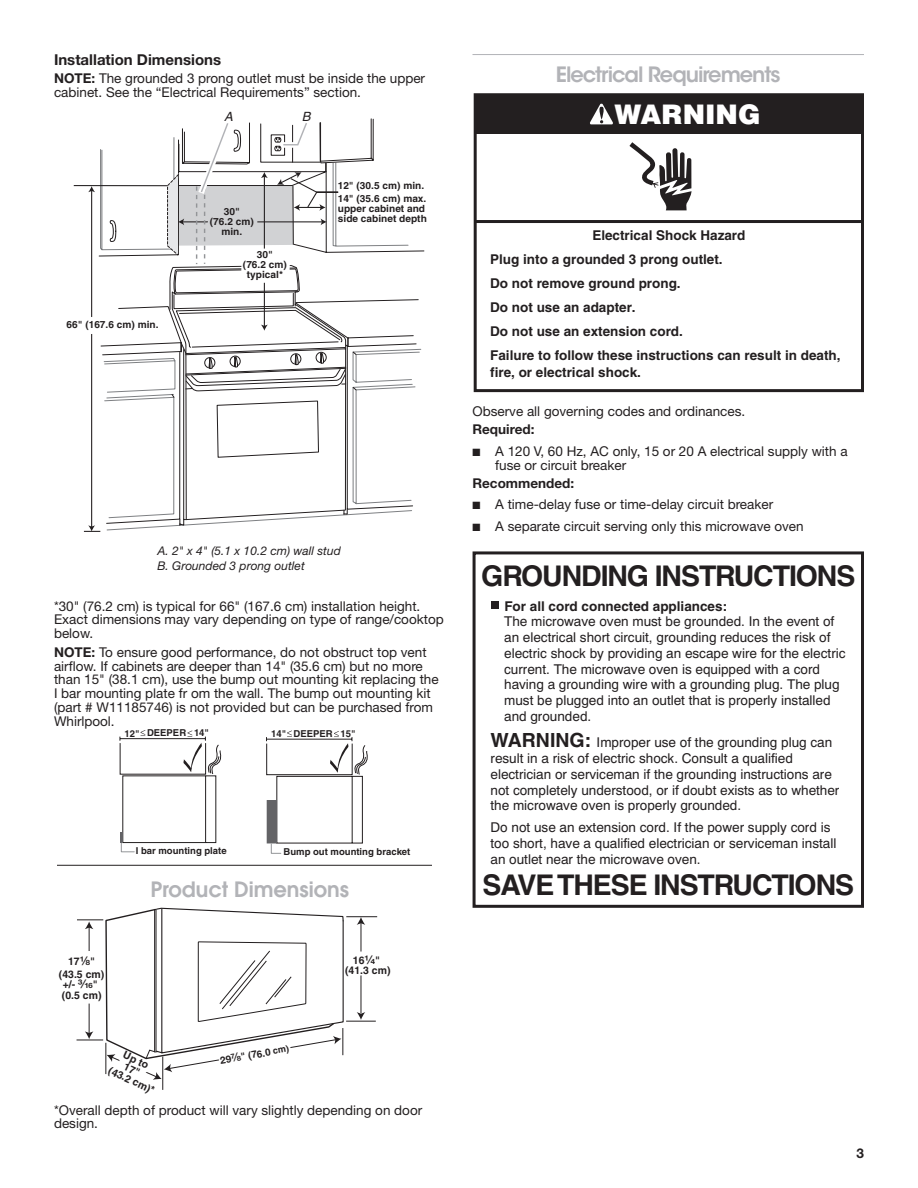
<style>
.page{position:relative;width:918px;height:1188px;background:#fff}
.page>*{position:absolute;margin:0;border:0;box-sizing:border-box;transform-origin:0 0}
.t1{font:700 28.5px "Helvetica";letter-spacing:-.04em;color:#231f20}
.t2{font:900 27px "Helvetica";color:#fff}
.Heading_2{font:600 21px "ITC Avant Garde Std";letter-spacing:-.05em;color:#b2b3b7}
.t3{font:600 21px "Avant Garde";color:#b2b3b7}
.Heading_3{font:700 15px "Helvetica Neue LT Std";color:#231f20}
.Body{font:13.5px/13.8px "Helvetica Neue LT Std";color:#231f20}
.t4{font:13.5px/15.8px "Helvetica";color:#231f20}
.t5{font:700 13.5px/24px "Helvetica";color:#231f20}
.Body-2{font:700 13.5px "Helvetica Neue LT Std";color:#231f20}
.t6{font:italic 12.75px "Helvetica";color:#231f20}
.Table_Callouts{font:italic 12px "Helvetica Neue LT Std";color:#231f20}
.t7{font:700 10.5px/10.5px "Helvetica";letter-spacing:-.005em;color:#231f20;text-align:center}
.t8{font:700 9.9px/9.9px "Helvetica";color:#231f20}
.t9{font:700 9.45px "Helvetica";color:#231f20}
.s1{font-weight:700}
.s2{font-family:"Helvetica Fraction";font-size:12px}
.s3{font-family:"Helvetica Fraction"}
.s4{font-family:"Helvetica Fraction";font-size:11.4px}
.s5{font-size:9.15px}
.s6{font-weight:700;font-size:19.5px}
</style>
<div class="page">
<hr style="left:472px;top:54px;width:392px;height:1px;background:#b2b3b7">
<svg style="left:73px;top:118px;width:352px;height:414px"></svg>
<hr style="left:57px;top:865px;width:374px;height:1px;background:#231f20">
<hr style="left:162px;top:1057px;width:1px;height:33px;background:#231f20">
<svg style="left:266px;top:730px;width:102px;height:124px"></svg>
<svg style="left:120px;top:730px;width:101px;height:123px"></svg>
<div style="left:473px;top:551px;width:391px;height:357px;border:3px solid #231f20"></div>
<div style="left:491px;top:602px;width:7px;height:7px;background:#231f20"></div>
<svg style="left:629px;top:142px;width:63px;height:68px"></svg>
<div style="left:475px;top:95px;width:387px;height:39px;background:#231f20"></div>
<hr style="left:475px;top:220px;width:388px;height:3px;background:#231f20">
<svg style="left:590px;top:104px;width:23px;height:20px"></svg>
<div style="left:474px;top:93px;width:390px;height:299px;border:3px solid #231f20"></div>
<svg style="left:76px;top:908px;width:301px;height:172px"></svg>
<h3 class="Heading_3" style="left:54px;top:50px;width:169px">Installation Dimensions</h3>
<p class="Body" style="left:54px;top:71px;width:373px"><span class="s1">NOTE:</span> The grounded 3 prong outlet must be inside the upper cabinet. See the “Electrical Requirements” section.</p>
<p class="t8" style="left:66px;top:320px;width:94px">66" (167.6 cm) min.</p>
<p class="t6" style="left:224px;top:110px;width:10px">A</p>
<p class="t6" style="left:302px;top:110px;width:10px">B</p>
<p class="t8" style="left:210px;top:207px;width:45px;text-align:center">30"<br>(76.2 cm) min.</p>
<p class="t8" style="left:243px;top:250px;width:45px;text-align:center">30"<br>(76.2 cm) typical*</p>
<p class="t8" style="left:338px;top:180px;width:90px;line-height:12px">12" (30.5 cm) min.<br>14" (35.6 cm) max.</p>
<p class="t8" style="left:338px;top:204px;width:90px">upper cabinet and side cabinet depth</p>
<p class="Table_Callouts" style="left:157px;top:544px;width:185px">A. 2" x 4" (5.1 x 10.2 cm) wall stud</p>
<p class="Table_Callouts" style="left:157px;top:559px;width:149px">B. Grounded 3 prong outlet</p>
<p class="Body" style="left:54px;top:599px;width:391px">*30" (76.2 cm) is typical for 66" (167.6 cm) installation height.<br>Exact dimensions may vary depending on type of range/cooktop below.</p>
<p class="Body" style="left:54px;top:645px;width:386px"><span class="s1">NOTE:</span> To ensure good performance, do not obstruct top vent airflow. If cabinets are deeper than 14" (35.6 cm) but no more than 15" (38.1 cm), use the bump out mounting kit replacing the I bar mounting plate fr om the wall. The bump out mounting kit (part # W11185746) is not provided but can be purchased from Whirlpool.</p>
<p class="t9" style="left:125px;top:727px;width:86px">12" DEEPER 14"</p>
<p class="t9" style="left:271px;top:728px;width:86px">14" DEEPER 15"</p>
<p class="t9" style="left:136px;top:845px;width:92px">I bar mounting plate</p>
<p class="t9" style="left:284px;top:846px;width:128px">Bump out mounting bracket</p>
<p class="t7" style="left:59px;top:955px;width:47px;line-height:12.8px">17<span class="s2">¹⁄₈</span>" (43.5 cm)</p>
<p class="t7" style="left:62px;top:979px;width:41px;text-align:left">+/- <span class="s2">³⁄₁₆</span>" (0.5 cm)</p>
<p class="t3" style="left:150px;top:875px;width:200px">Product Dimensions</p>
<p class="t7" style="left:345px;top:955px;width:47px">16<span class="s2">¹⁄₄</span>" (41.3 cm)</p>
<p class="t7" style="left:122px;top:1042px;width:51px;line-height:20.4px;text-align:left;text-indent:7px;rotate:25deg">Up to (43.2 cm)*</p>
<p class="t8" style="left:219px;top:1056px;width:71px;rotate:-10deg"><span class="s3">29</span><span class="s4">⁷⁄₈</span>" (76.0 <span class="s5">cm)</span></p>
<p class="Body" style="left:54px;top:1103px;width:370px">*Overall depth of product will vary slightly depending on door design.</p>
<h2 class="Heading_2" style="left:556px;top:61px;width:226px">Electrical Requirements</h2>
<p class="t2" style="left:615px;top:96px;width:148px">WARNING</p>
<p class="t5" style="left:490px;top:223px;width:352px;text-indent:102px">Electrical Shock Hazard<br>Plug into a grounded 3 prong outlet.<br>Do not remove ground prong.<br>Do not use an adapter.<br>Do not use an extension cord.<br>Failure to follow these instructions can result in death,</p>
<p class="t5" style="left:490px;top:360px;width:152px">fire, or electrical shock.</p>
<p class="Body" style="left:472px;top:404px;width:274px">Observe all governing codes and ordinances.</p>
<p class="Body-2" style="left:472px;top:421px;width:63px">Required:</p>
<p class="Body" style="left:495px;top:444px;width:354px;text-indent:-23px">■ A 120 V, 60 Hz, AC only, 15 or 20 A electrical supply with a fuse or circuit breaker</p>
<p class="Body-2" style="left:472px;top:475px;width:103px">Recommended:</p>
<p class="Body" style="left:472px;top:498px;width:302px">■ A time-delay fuse or time-delay circuit breaker</p>
<p class="Body" style="left:472px;top:519px;width:333px">■ A separate circuit serving only this microwave oven</p>
<p class="t1" style="left:481px;top:559px;width:376px">GROUNDING INSTRUCTIONS</p>
<p class="t4" style="left:504px;top:598px;width:343px"><span class="s1">For all cord connected appliances:<br></span>The microwave oven must be grounded. In the event of an electrical short circuit, grounding reduces the risk of electric shock by providing an escape wire for the electric current. The microwave oven is equipped with a cord having a grounding wire with a grounding plug. The plug must be plugged into an outlet that is properly installed and grounded.</p>
<p class="t4" style="left:491px;top:735px;width:350px"><span class="s6">WARNING:</span> Improper use of the grounding plug can result in a risk of electric shock. Consult a qualified electrician or serviceman if the grounding instructions are not completely understood, or if doubt exists as to whether the microwave oven is properly grounded.</p>
<p class="t4" style="left:491px;top:820px;width:347px">Do not use an extension cord. If the power supply cord is too short, have a qualified electrician or serviceman install an outlet near the microwave oven.</p>
<p class="t1" style="left:483px;top:867px;width:373px">SAVE THESE INSTRUCTIONS</p>
<p class="Body-2" style="left:856px;top:1145px;width:9px">3</p>
</div>
